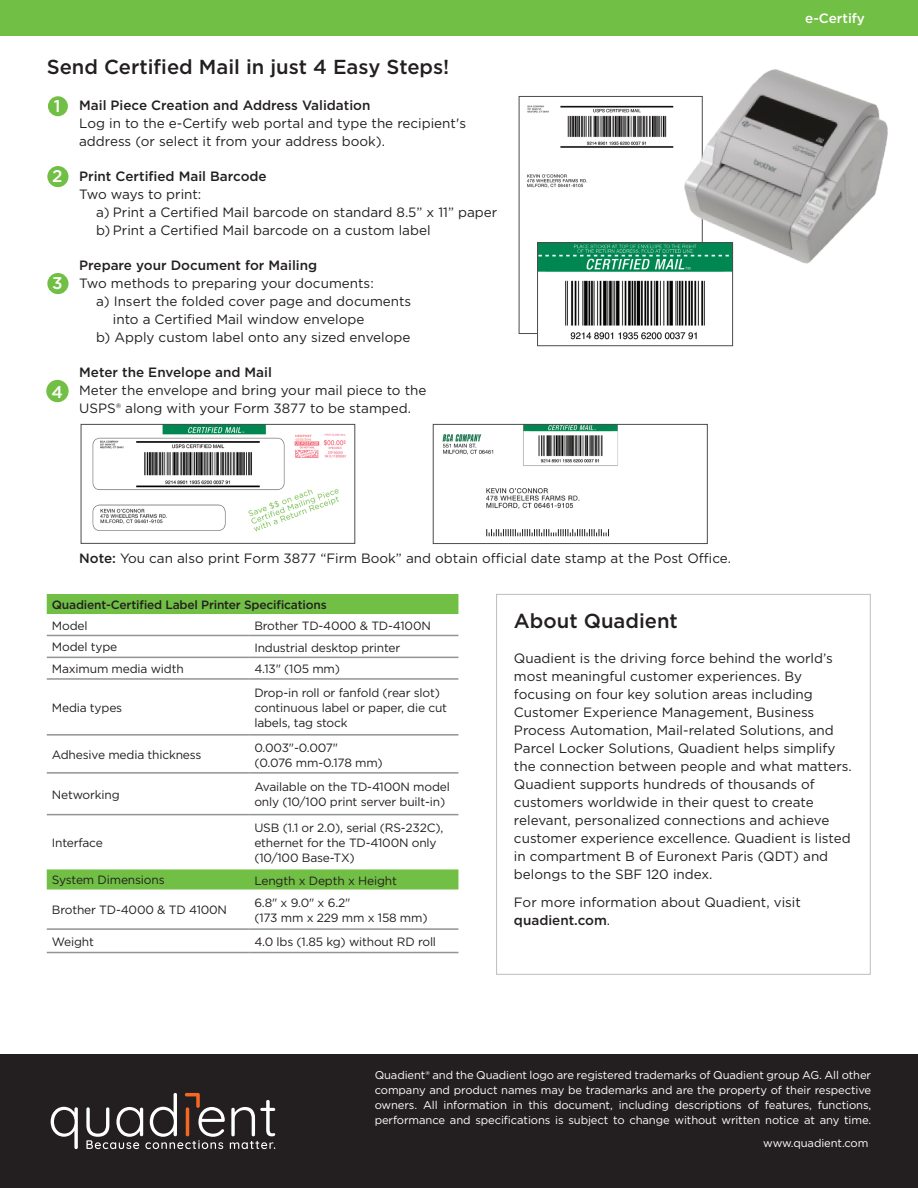
<style>
.page{position:relative;width:918px;height:1188px;background:#fff}
.page>*{position:absolute;margin:0;border:0;box-sizing:border-box;transform-origin:0 0}
.Neo_Sub_1{font:500 20.25px "Gotham";color:#231f20}
.t1{font:500 16.95px "Gotham";color:#fff}
.Neo_Body_Txt{font:13.5px/18px "Gotham";color:#231f20}
.t2{font:500 13.5px "Gotham";color:#231f20}
.t3{font:500 13.5px "Gotham";color:#fff}
.Neo_Table_Txt{font:12px/15px "Gotham";letter-spacing:-.015em;color:#231f20}
.Neo_Table_Txt-2{font:500 12px "Gotham";letter-spacing:-.015em;color:#231f20}
.t4{font:11.25px/15px "Gotham";letter-spacing:-.01em;color:#fff;text-align:justify}
.s1{font-weight:500}
</style>
<div class="page">
<div style="left:0;top:0;width:918px;height:36px;background:#71bf44"></div>
<svg style="left:496px;top:594px;width:375px;height:381px"></svg>
<svg style="left:47px;top:594px;width:411px;height:296px"></svg>
<hr style="left:47px;top:635px;width:202px;height:1px;background:#919396">
<hr style="left:249px;top:635px;width:209px;height:1px;background:#919396">
<hr style="left:47px;top:657px;width:202px;height:1px;background:#919396">
<hr style="left:249px;top:657px;width:209px;height:1px;background:#919396">
<hr style="left:47px;top:678px;width:202px;height:2px;background:#919396">
<hr style="left:249px;top:678px;width:209px;height:2px;background:#919396">
<hr style="left:47px;top:734px;width:202px;height:2px;background:#919396">
<hr style="left:249px;top:734px;width:209px;height:2px;background:#919396">
<hr style="left:47px;top:772px;width:202px;height:2px;background:#919396">
<hr style="left:249px;top:772px;width:209px;height:2px;background:#919396">
<hr style="left:47px;top:814px;width:202px;height:1px;background:#919396">
<hr style="left:249px;top:814px;width:209px;height:1px;background:#919396">
<hr style="left:47px;top:928px;width:202px;height:2px;background:#919396">
<hr style="left:249px;top:928px;width:209px;height:2px;background:#919396">
<hr style="left:47px;top:952px;width:202px;height:1px;background:#919396">
<hr style="left:249px;top:952px;width:209px;height:1px;background:#919396">
<div style="left:49px;top:97px;width:18px;height:18px;background:#71bf44;border-radius:50%"></div>
<div style="left:48px;top:96px;width:20px;height:20px;border:2px solid #71bf44;border-radius:50%"></div>
<div style="left:48px;top:167px;width:20px;height:19px;background:#71bf44;border-radius:50%"></div>
<div style="left:47px;top:166px;width:21px;height:21px;border:2px solid #71bf44;border-radius:50%"></div>
<div style="left:48px;top:274px;width:20px;height:19px;background:#71bf44;border-radius:50%"></div>
<div style="left:47px;top:273px;width:21px;height:21px;border:2px solid #71bf44;border-radius:50%"></div>
<div style="left:47px;top:381px;width:21px;height:20px;background:#71bf44;border-radius:50%"></div>
<div style="left:46px;top:380px;width:23px;height:22px;border:2px solid #71bf44;border-radius:50%"></div>
<img style="left:527px;top:105px;width:143px;height:83px">
<img style="left:539px;top:244px;width:166px;height:96px">
<div style="left:537px;top:242px;width:196px;height:104px;border:1px solid #4b4c4d"></div>
<img style="left:92px;top:426px;width:254px;height:106px">
<div style="left:81px;top:424px;width:274px;height:120px;border:1px solid #4b4c4d"></div>
<img style="left:442px;top:426px;width:176px;height:111px">
<div style="left:433px;top:424px;width:275px;height:120px;border:1px solid #4b4c4d"></div>
<svg style="left:486px;top:529px;width:123px;height:7px"></svg>
<img style="left:670px;top:69px;width:218px;height:211px">
<div style="left:0;top:1054px;width:918px;height:134px;background:#231f20"></div>
<svg style="left:51px;top:1107px;width:27px;height:42px"></svg>
<svg style="left:86px;top:1093px;width:189px;height:56px"></svg>
<p class="Neo_Sub_1" style="left:47px;top:53px;width:404px">Send Certified Mail in just 4 Easy Steps!</p>
<p class="t1" style="left:54px;top:95px;width:8px">1</p>
<p class="t1" style="left:52px;top:165px;width:12px">2</p>
<p class="t1" style="left:52px;top:272px;width:12px">3</p>
<p class="t1" style="left:51px;top:380px;width:13px">4</p>
<p class="t2" style="left:79px;top:97px;width:293px">Mail Piece Creation and Address Validation</p>
<p class="Neo_Body_Txt" style="left:79px;top:114px;width:388px">Log in to the e-Certify web portal and type the recipient's address (or select it from your address book).</p>
<p class="t2" style="left:79px;top:168px;width:189px">Print Certified Mail Barcode</p>
<p class="Neo_Body_Txt" style="left:96px;top:185px;width:403px;text-indent:-17px">Two ways to print:<br>a) Print a Certified Mail barcode on standard 8.5” x 11” paper b) Print a Certified Mail barcode on a custom label</p>
<p class="t2" style="left:79px;top:257px;width:240px">Prepare your Document for Mailing</p>
<p class="Neo_Body_Txt" style="left:79px;top:274px;width:296px">Two methods to preparing your documents:</p>
<p class="Neo_Body_Txt" style="left:96px;top:292px;width:317px">a) Insert the folded cover page and documents</p>
<p class="Neo_Body_Txt" style="left:113px;top:310px;width:253px">into a Certified Mail window envelope</p>
<p class="Neo_Body_Txt" style="left:96px;top:328px;width:316px">b) Apply custom label onto any sized envelope</p>
<p class="t2" style="left:79px;top:364px;width:194px">Meter the Envelope and Mail</p>
<p class="Neo_Body_Txt" style="left:79px;top:381px;width:349px">Meter the envelope and bring your mail piece to the<br>USPS® along with your Form 3877 to be stamped.</p>
<p class="Neo_Body_Txt" style="left:79px;top:549px;width:653px"><span class="s1">Note:</span> You can also print Form 3877 “Firm Book” and obtain official date stamp at the Post Office.</p>
<p class="t3" style="left:805px;top:10px;width:61px">e-Certify</p>
<p class="Neo_Table_Txt-2" style="left:52px;top:597px;width:276px">Quadient-Certified Label Printer Specifications</p>
<p class="Neo_Table_Txt" style="left:52px;top:618px;width:37px">Model</p>
<p class="Neo_Table_Txt" style="left:254px;top:618px;width:178px">Brother TD-4000 &amp; TD-4100N</p>
<p class="Neo_Table_Txt" style="left:52px;top:639px;width:67px">Model type</p>
<p class="Neo_Table_Txt" style="left:254px;top:640px;width:147px">Industrial desktop printer</p>
<p class="Neo_Table_Txt" style="left:52px;top:661px;width:133px">Maximum media width</p>
<p class="Neo_Table_Txt" style="left:254px;top:661px;width:87px">4.13" (105 mm)</p>
<p class="Neo_Table_Txt" style="left:52px;top:700px;width:72px">Media types</p>
<p class="Neo_Table_Txt" style="left:254px;top:685px;width:194px">Drop-in roll or fanfold (rear slot) continuous label or paper, die cut labels, tag stock</p>
<p class="Neo_Table_Txt" style="left:52px;top:747px;width:151px">Adhesive media thickness</p>
<p class="Neo_Table_Txt" style="left:254px;top:740px;width:130px">0.003"-0.007"<br>(0.076 mm-0.178 mm)</p>
<p class="Neo_Table_Txt" style="left:52px;top:787px;width:69px">Networking</p>
<p class="Neo_Table_Txt" style="left:254px;top:779px;width:197px">Available on the TD-4100N model only (10/100 print server built-in)</p>
<p class="Neo_Table_Txt" style="left:52px;top:835px;width:53px">Interface</p>
<p class="Neo_Table_Txt" style="left:254px;top:820px;width:191px">USB (1.1 or 2.0), serial (RS-232C), ethernet for the TD-4100N only (10/100 Base-TX)</p>
<p class="Neo_Table_Txt" style="left:52px;top:872px;width:114px">System Dimensions</p>
<p class="Neo_Table_Txt" style="left:254px;top:873px;width:144px">Length x Depth x Height</p>
<p class="Neo_Table_Txt" style="left:52px;top:902px;width:177px">Brother TD-4000 &amp; TD 4100N</p>
<p class="Neo_Table_Txt" style="left:254px;top:895px;width:175px">6.8" x 9.0" x 6.2"<br>(173 mm x 229 mm x 158 mm)</p>
<p class="Neo_Table_Txt" style="left:52px;top:934px;width:44px">Weight</p>
<p class="Neo_Table_Txt" style="left:254px;top:934px;width:183px">4.0 lbs (1.85 kg) without RD roll</p>
<p class="Neo_Sub_1" style="left:514px;top:608px;width:165px">About Quadient</p>
<p class="Neo_Body_Txt" style="left:514px;top:649px;width:339px">Quadient is the driving force behind the world’s most meaningful customer experiences. By focusing on four key solution areas including Customer Experience Management, Business Process Automation, Mail-related Solutions, and Parcel Locker Solutions, Quadient helps simplify the connection between people and what matters.<br>Quadient supports hundreds of thousands of customers worldwide in their quest to create relevant, personalized connections and achieve customer experience excellence. Quadient is listed in compartment B of Euronext Paris (QDT) and belongs to the SBF 120 index.</p>
<p class="Neo_Body_Txt" style="left:514px;top:893px;width:288px">For more information about Quadient, visit <span class="s1">quadient.com</span>.</p>
<p class="t4" style="left:375px;top:1067px;width:498px">Quadient® and the Quadient logo are registered trademarks of Quadient group AG. All other company and product names may be trademarks and are the property of their respective owners. All information in this document, including descriptions of features, functions, performance and specifications is subject to change without written notice at any time.</p>
<p class="t4" style="left:763px;top:1136px;width:107px">www.quadient.com</p>
</div>
